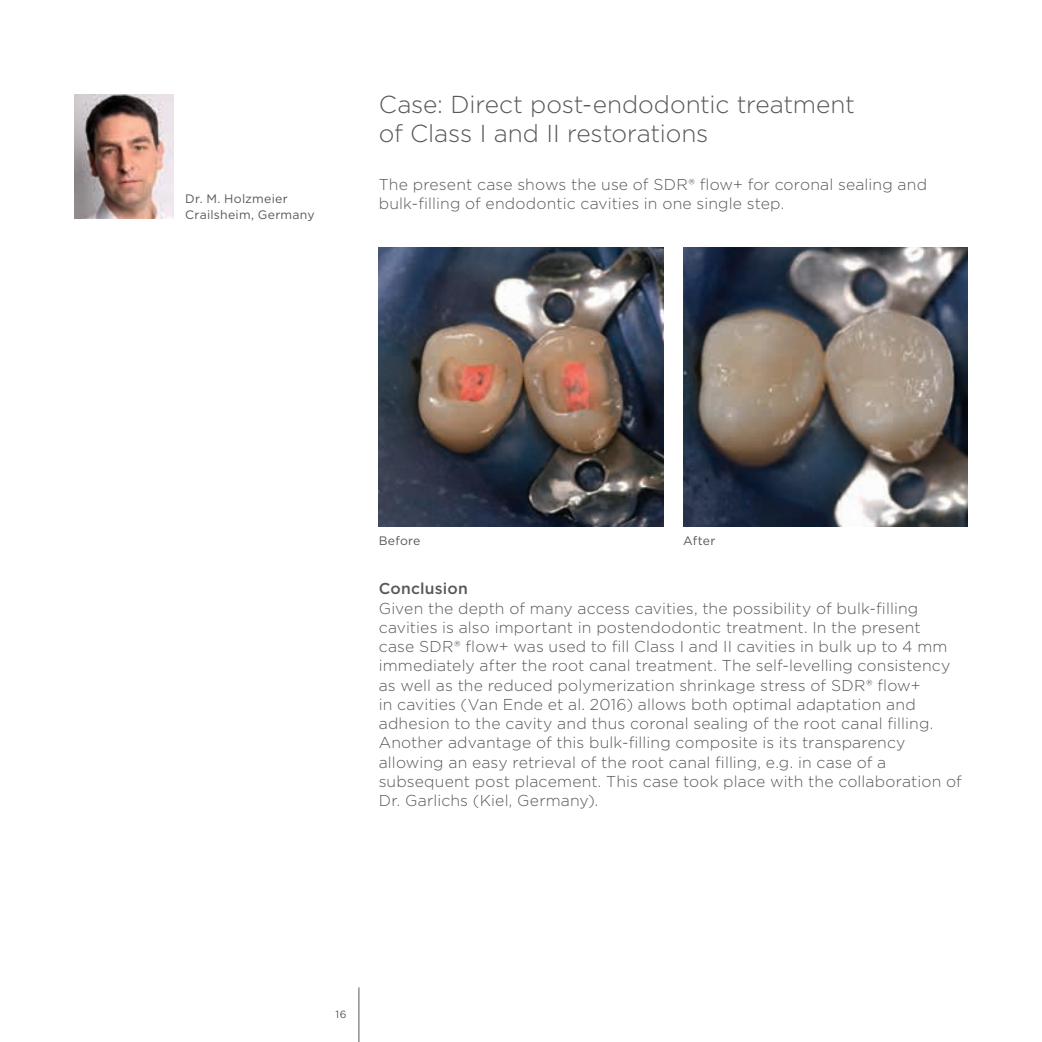
<style>
.page{position:relative;width:1042px;height:1042px;background:#fff}
.page>*{position:absolute;margin:0;border:0;box-sizing:border-box;transform-origin:0 0}
.t1{font:300 24.5px/29.4px "Gotham";letter-spacing:-.005em;color:#57585a}
.t2{font:300 15.75px/19.2px "Gotham";letter-spacing:.01em;color:#57585a}
.t3{font:500 15.75px "Gotham";letter-spacing:.015em;color:#57585a}
.t4{font:12.25px/15.8px "Gotham";letter-spacing:.02em;color:#57585a}
.t5{font:10.5px "Gotham";color:#57585a}
</style>
<div class="page">
<img style="left:74px;top:95px;width:100px;height:124px">
<img style="left:379px;top:248px;width:284px;height:278px">
<img style="left:683px;top:248px;width:284px;height:278px">
<hr style="left:358px;top:987px;width:1px;height:55px;background:#57585a">
<p class="t4" style="left:185px;top:190px;width:131px">Dr. M. Holzmeier<br>Crailsheim, Germany</p>
<h1 class="t1" style="left:379px;top:89px;width:478px">Case: Direct post-endodontic treatment of Class I and II restorations</h1>
<p class="t2" style="left:379px;top:174px;width:550px">The present case shows the use of SDR® flow+ for coronal sealing and bulk-filling of endodontic cavities in one single step.</p>
<p class="t4" style="left:379px;top:532px;width:43px">Before</p>
<p class="t4" style="left:683px;top:532px;width:34px">After</p>
<p class="t3" style="left:379px;top:578px;width:91px">Conclusion</p>
<p class="t2" style="left:379px;top:598px;width:585px">Given the depth of many access cavities, the possibility of bulk-filling cavities is also important in postendodontic treatment. In the present<br>case SDR® flow+ was used to fill Class I and II cavities in bulk up to 4 mm immediately after the root canal treatment. The self-levelling consistency as well as the reduced polymerization shrinkage stress of SDR® flow+<br>in cavities (Van Ende et al. 2016) allows both optimal adaptation and adhesion to the cavity and thus coronal sealing of the root canal filling.<br>Another advantage of this bulk-filling composite is its transparency allowing an easy retrieval of the root canal filling, e.g. in case of a subsequent post placement. This case took place with the collaboration of Dr. Garlichs (Kiel, Germany).</p>
<p class="t5" style="left:335px;top:1007px;width:13px">16</p>
</div>
